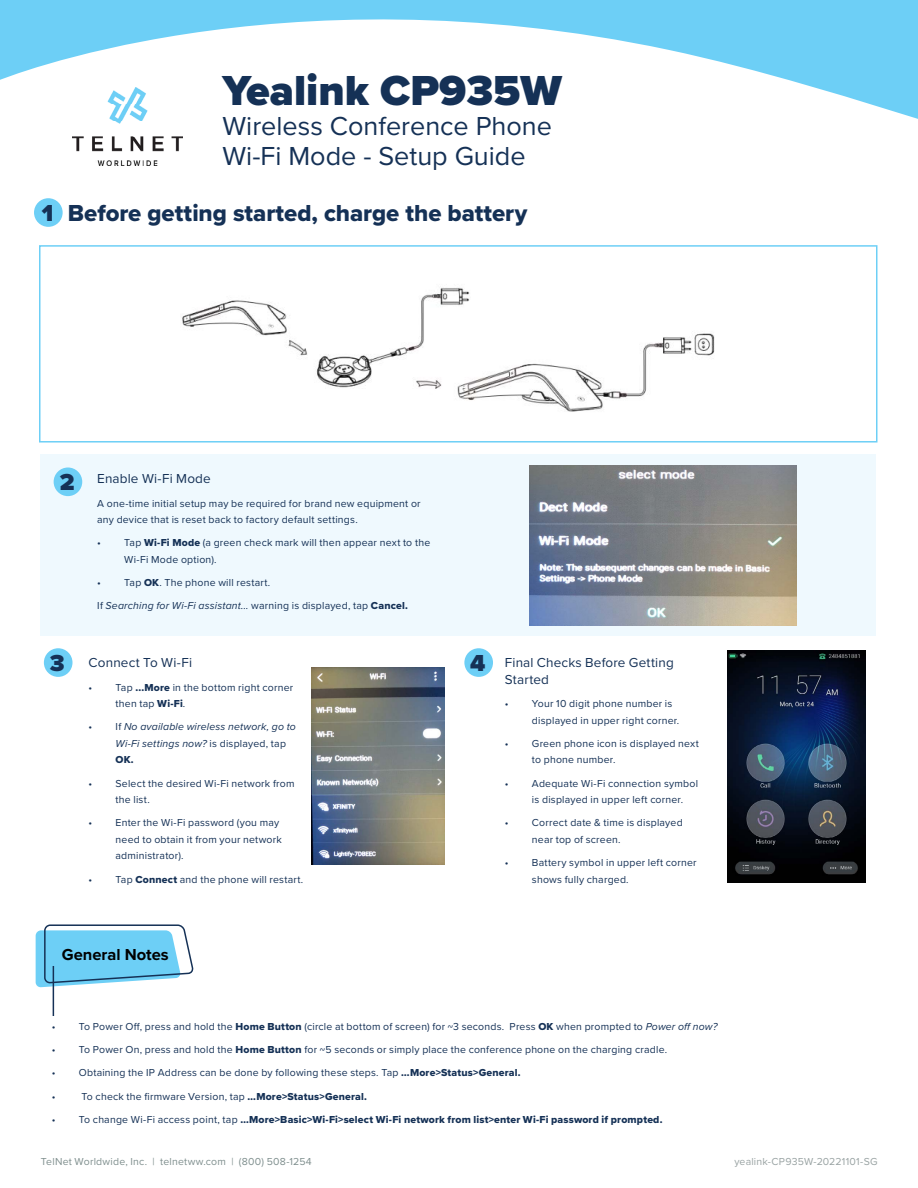
<style>
.page{position:relative;width:918px;height:1188px;background:#fff}
.page>*{position:absolute;margin:0;border:0;box-sizing:border-box;transform-origin:0 0}
.t1{font:900 43.5px "Proxima Nova";color:#153156}
.t2{font:27px/30px "Proxima Nova";color:#153156}
.t3{font:24px "Proxima Nova Extrabld";color:#153156}
.t4{font:900 24px "Proxima Nova";color:#153156}
.t5{font:700 16.5px "Proxima Nova";color:#000101}
.t6{font:13.5px/16.5px "Proxima Nova";letter-spacing:.01em;color:#153156}
.t7{font:10.5px/16.5px "Proxima Nova";letter-spacing:.02em;color:#153156}
.t8{font:italic 10.5px/16.5px "Proxima Nova";letter-spacing:.015em;color:#153156}
.t9{font:10.5px "Proxima Nova Extrabld";letter-spacing:.015em;color:#153156}
.t10{font:10.5px "Proxima Nova";letter-spacing:.02em;color:#7f8f8e}
.t11{font:10.5px "Proxima Nova";letter-spacing:.02em;color:#99a3a3}
.s1{font-family:"Proxima Nova Extrabld"}
.s2{font-style:normal}
.s3{font-family:"Proxima Nova Extrabld";font-style:normal}
.s4{font-weight:900;font-size:24px}
.s5{font-style:italic}
.s6{font-family:"Proxima Nova"}
</style>
<div class="page">
<svg style="left:0;top:0;width:918px;height:223px"></svg>
<div style="left:39px;top:245px;width:839px;height:198px;border:2px solid #6dcff6"></div>
<div style="left:40px;top:455px;width:836px;height:181px;background:#eff9fe"></div>
<svg style="left:36px;top:924px;width:157px;height:63px"></svg>
<hr style="left:53px;top:966px;width:1px;height:50px;background:#153156">
<div style="left:34px;top:198px;width:29px;height:29px;background:#6dcff6;border-radius:50%"></div>
<img style="left:182px;top:287px;width:533px;height:125px">
<div style="left:54px;top:468px;width:28px;height:28px;background:#6dcff6;border-radius:50%"></div>
<img style="left:529px;top:466px;width:268px;height:159px">
<div style="left:44px;top:648px;width:29px;height:29px;background:#6dcff6;border-radius:50%"></div>
<div style="left:464px;top:648px;width:29px;height:29px;background:#6dcff6;border-radius:50%"></div>
<img style="left:728px;top:651px;width:138px;height:232px">
<img style="left:311px;top:667px;width:134px;height:197px">
<h3 class="t4" style="left:42px;top:195px;width:13px">1</h3>
<h1 class="t1" style="left:222px;top:58px;width:341px">Yealink CP935W</h1>
<h2 class="t2" style="left:222px;top:109px;width:331px">Wireless Conference Phone<br>Wi-Fi Mode - Setup Guide</h2>
<h3 class="t3" style="left:68px;top:195px;width:461px">Before getting started, charge the battery</h3>
<h3 class="t4" style="left:60px;top:464px;width:16px">2</h3>
<p class="t6" style="left:97px;top:470px;width:115px">Enable Wi-Fi Mode</p>
<p class="t7" style="left:97px;top:494px;width:325px">A one-time initial setup may be required for brand new equipment or any device that is reset back to factory default settings.</p>
<p class="t7" style="left:124px;top:534px;width:308px;text-indent:-27px">• Tap <span class="s1">Wi-Fi Mode</span> (a green check mark will then appear next to the<br>Wi-Fi Mode option).</p>
<p class="t7" style="left:97px;top:574px;width:175px">• Tap <span class="s1">OK</span>. The phone will restart.</p>
<p class="t8" style="left:97px;top:597px;width:312px"><span class="s2">If</span> Searching for Wi-Fi assistant... <span class="s2">warning is displayed, tap</span> <span class="s3">Cancel.</span></p>
<h3 class="t4" style="left:50px;top:645px;width:16px">3</h3>
<p class="t6" style="left:505px;top:654px;width:170px;text-indent:-35px"><span class="s4">4</span> Final Checks Before Getting<br>Started</p>
<p class="t7" style="left:532px;top:695px;width:149px;text-indent:-27px">• Your 10 digit phone number is displayed in upper right corner.</p>
<p class="t7" style="left:532px;top:735px;width:169px;text-indent:-27px">• Green phone icon is displayed next to phone number.</p>
<p class="t7" style="left:532px;top:774px;width:168px;text-indent:-27px">• Adequate Wi-Fi connection symbol is displayed in upper left corner.</p>
<p class="t7" style="left:532px;top:814px;width:152px;text-indent:-27px">• Correct date &amp; time is displayed near top of screen.</p>
<p class="t7" style="left:532px;top:854px;width:166px;text-indent:-27px">• Battery symbol in upper left corner shows fully charged.</p>
<p class="t6" style="left:89px;top:654px;width:105px">Connect To Wi-Fi</p>
<p class="t7" style="left:116px;top:678px;width:179px;text-indent:-27px">• Tap <span class="s1">...More</span> in the bottom right corner then tap <span class="s1">Wi-Fi</span>.</p>
<p class="t8" style="left:116px;top:718px;width:182px;text-indent:-27px"><span class="s2">• If</span> No available wireless network, go to<br>Wi-Fi settings now? <span class="s2">is displayed, tap</span></p>
<p class="t9" style="left:116px;top:752px;width:20px">OK.</p>
<p class="t7" style="left:116px;top:774px;width:181px;text-indent:-27px">• Select the desired Wi-Fi network from the list.</p>
<p class="t7" style="left:116px;top:814px;width:168px;text-indent:-27px">• Enter the Wi-Fi password (you may need to obtain it from your network administrator).</p>
<p class="t7" style="left:89px;top:870px;width:216px">• Tap <span class="s1">Connect</span> and the phone will restart.</p>
<h3 class="t5" style="left:62px;top:942px;width:109px">General Notes</h3>
<p class="t7" style="left:52px;top:1018px;width:667px">• To Power Off, press and hold the <span class="s1">Home Button</span> (circle at bottom of screen) for ~3 seconds. Press <span class="s1">OK</span> when prompted to <span class="s5">Power off now?</span></p>
<p class="t7" style="left:52px;top:1041px;width:617px">• To Power On, press and hold the <span class="s1">Home Button</span> for ~5 seconds or simply place the conference phone on the charging cradle.</p>
<p class="t7" style="left:52px;top:1064px;width:470px">• Obtaining the IP Address can be done by following these steps. Tap <span class="s1">…More&gt;Status&gt;General.</span></p>
<p class="t7" style="left:52px;top:1088px;width:5px">•</p>
<p class="t7" style="left:82px;top:1088px;width:287px">To check the firmware Version, tap <span class="s1">…More&gt;Status&gt;General.</span></p>
<p class="t9" style="left:52px;top:1112px;width:612px"><span class="s6">• To change Wi-Fi access point, tap</span> …More&gt;Basic&gt;Wi-Fi&gt;select Wi-Fi network from list&gt;enter Wi-Fi password if prompted.</p>
<p class="t10" style="left:41px;top:1154px;width:272px">TelNet Worldwide, Inc. | telnetww.com | (800) 508-1254</p>
<p class="t11" style="left:734px;top:1154px;width:145px">yealink-CP935W-20221101-SG</p>
</div>
